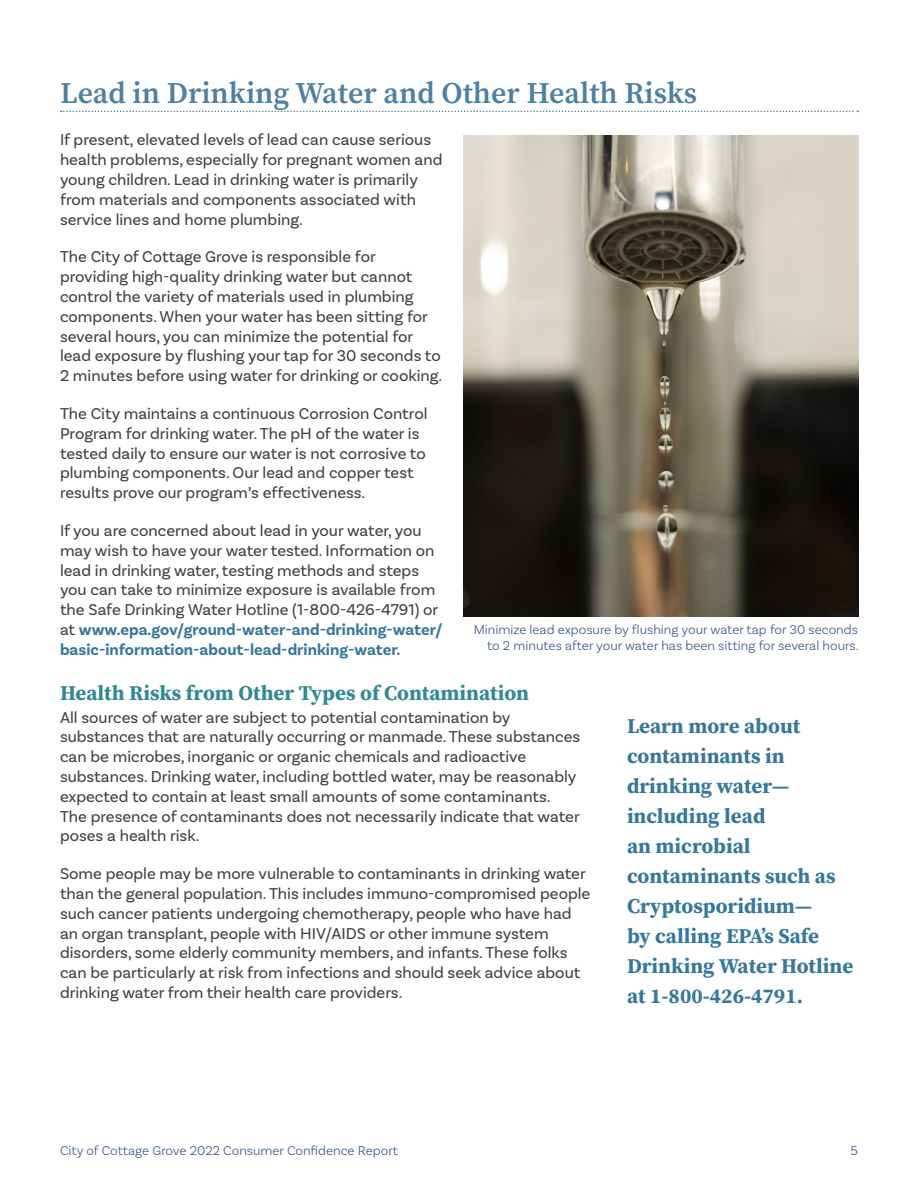
<style>
.page{position:relative;width:918px;height:1188px;background:#fff}
.page>*{position:absolute;margin:0;border:0;box-sizing:border-box;transform-origin:0 0}
.t1{font:600 30px "Source Serif Pro";color:#4d80a3}
.t2{font:700 21px/30px "Source Serif Pro";color:#36779d}
.t3{font:700 21px "Source Serif Pro";color:#318991}
.t4{font:16.5px/19.8px "Basic Sans";color:#414042}
.t5{font:300 13.5px/16.2px "Basic Sans";color:#355183;text-align:right}
.s1{font-weight:700;color:#36779d}
</style>
<div class="page">
<svg style="left:61px;top:111px;width:797px;height:1px"></svg>
<img style="left:464px;top:135px;width:394px;height:481px">
<h1 class="t1" style="left:60px;top:73px;width:639px">Lead in Drinking Water and Other Health Risks</h1>
<p class="t4" style="left:60px;top:130px;width:384px">If present, elevated levels of lead can cause serious health problems, especially for pregnant women and young children. Lead in drinking water is primarily from materials and components associated with service lines and home plumbing.</p>
<p class="t4" style="left:60px;top:247px;width:384px">The City of Cottage Grove is responsible for providing high-quality drinking water but cannot control the variety of materials used in plumbing components. When your water has been sitting for several hours, you can minimize the potential for lead exposure by flushing your tap for 30 seconds to 2 minutes before using water for drinking or cooking.</p>
<p class="t4" style="left:60px;top:403px;width:369px">The City maintains a continuous Corrosion Control Program for drinking water. The pH of the water is tested daily to ensure our water is not corrosive to plumbing components. Our lead and copper test results prove our program’s effectiveness.</p>
<p class="t4" style="left:60px;top:520px;width:384px">If you are concerned about lead in your water, you may wish to have your water tested. Information on lead in drinking water, testing methods and steps you can take to minimize exposure is available from the Safe Drinking Water Hotline (1-800-426-4791) or at <span class="s1">www.epa.gov/ground-water-and-drinking-water/ basic-information-about-lead-drinking-water.</span></p>
<p class="t3" style="left:60px;top:678px;width:471px">Health Risks from Other Types of Contamination</p>
<p class="t4" style="left:60px;top:707px;width:522px">All sources of water are subject to potential contamination by substances that are naturally occurring or manmade. These substances can be microbes, inorganic or organic chemicals and radioactive substances. Drinking water, including bottled water, may be reasonably expected to contain at least small amounts of some contaminants.<br>The presence of contaminants does not necessarily indicate that water poses a health risk.</p>
<p class="t4" style="left:60px;top:864px;width:532px">Some people may be more vulnerable to contaminants in drinking water than the general population. This includes immuno-compromised people such cancer patients undergoing chemotherapy, people who have had an organ transplant, people with HIV/AIDS or other immune system disorders, some elderly community members, and infants. These folks can be particularly at risk from infections and should seek advice about drinking water from their health care providers.</p>
<p class="t5" style="left:474px;top:621px;width:386px">Minimize lead exposure by flushing your water tap for 30 seconds to 2 minutes after your water has been sitting for several hours.</p>
<p class="t2" style="left:627px;top:710px;width:228px">Learn more about contaminants in drinking water— including lead<br>an microbial contaminants such as<br>Cryptosporidium—<br>by calling EPA’s Safe<br>Drinking Water Hotline at 1-800-426-4791.</p>
<p class="t5" style="left:60px;top:1142px;width:340px">City of Cottage Grove 2022 Consumer Confidence Report</p>
<p class="t5" style="left:851px;top:1142px;width:9px">5</p>
</div>
